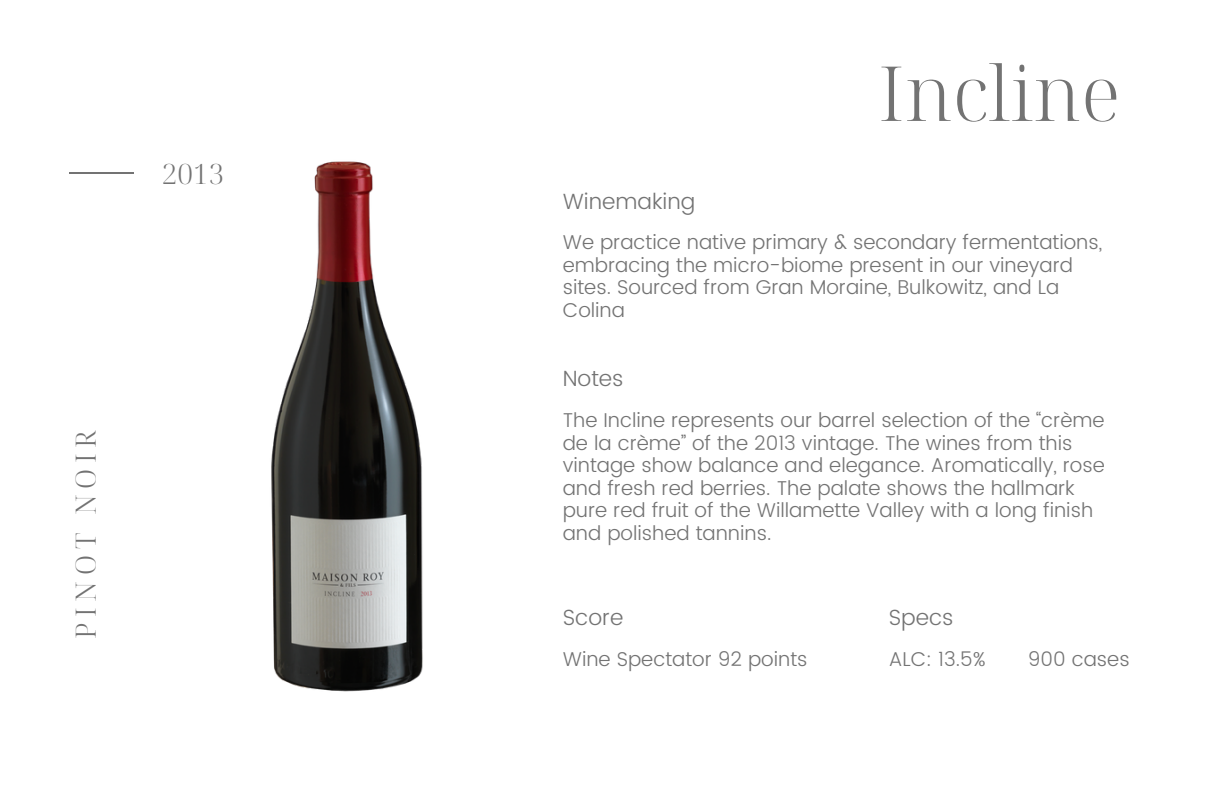
<style>
.page{position:relative;width:1224px;height:792px;background:#fff}
.page>*{position:absolute;margin:0;border:0;box-sizing:border-box;transform-origin:0 0}
.t1{font:300 76px "Noto Serif Display";color:#737373}
.t2{font:300 28px "Noto Serif Display";letter-spacing:.2em;color:#737373}
.t3{font:300 22px "Poppins";color:#737373}
.t4{font:300 20px/22.4px "Poppins";color:#737373}
</style>
<div class="page">
<hr style="left:69px;top:173px;width:64px;height:1px;background:#737373">
<img style="left:271px;top:161px;width:152px;height:531px">
<p class="t2" style="left:162px;top:154px;width:64px">2013</p>
<p class="t2" style="left:66px;top:639px;width:210px;rotate:-90deg">PINOT NOIR</p>
<p class="t1" style="left:878px;top:40px;width:244px">Incline</p>
<p class="t3" style="left:563px;top:188px;width:134px">Winemaking</p>
<p class="t4" style="left:563px;top:231px;width:541px">We practice native primary &amp; secondary fermentations, embracing the micro-biome present in our vineyard sites. Sourced from Gran Moraine, Bulkowitz, and La Colina</p>
<p class="t3" style="left:563px;top:366px;width:62px">Notes</p>
<p class="t4" style="left:563px;top:409px;width:544px">The Incline represents our barrel selection of the “crème de la crème” of the 2013 vintage. The wines from this vintage show balance and elegance. Aromatically, rose</p>
<p class="t4" style="left:563px;top:476px;width:532px">and fresh red berries. The palate shows the hallmark pure red fruit of the Willamette Valley with a long finish and polished tannins.</p>
<p class="t3" style="left:563px;top:605px;width:62px">Score</p>
<p class="t4" style="left:563px;top:648px;width:246px">Wine Spectator 92 points</p>
<p class="t3" style="left:889px;top:605px;width:66px">Specs</p>
<p class="t4" style="left:889px;top:648px;width:99px">ALC: 13.5%</p>
<p class="t4" style="left:1028px;top:648px;width:103px">900 cases</p>
</div>
